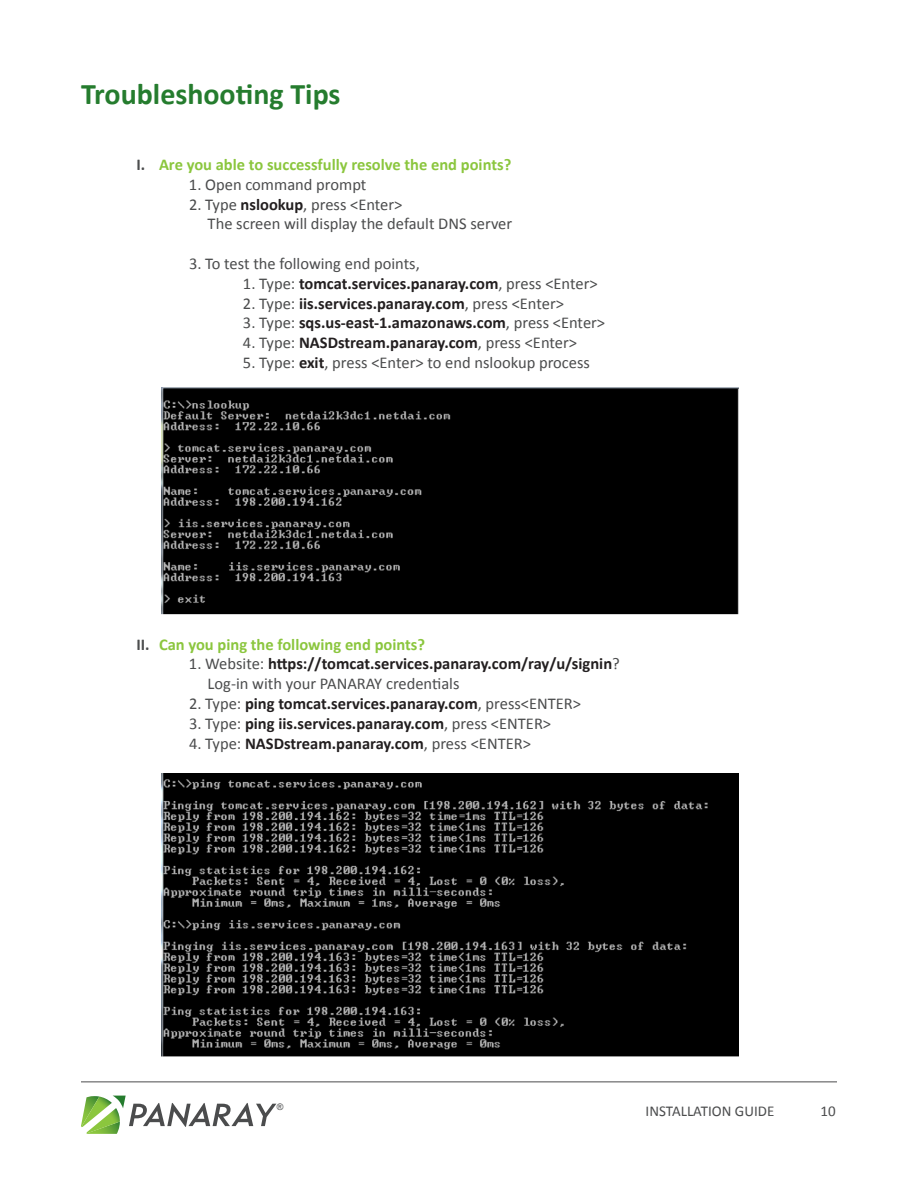
<style>
.page{position:relative;width:918px;height:1188px;background:#fff}
.page>*{position:absolute;margin:0;border:0;box-sizing:border-box;transform-origin:0 0}
.heading_1{font:700 30px "Calibri";color:#257c2e}
.t1{font:700 16.5px/19.8px "Calibri";color:#231f20}
.t2{font:16.5px "Calibri";color:#4b4c4d}
.t3{font:700 16.5px "Calibri";color:#8bc63e}
.t4{font:15px "Calibri";color:#4b4c4d}
.t5{font:9px "Arial";color:#4b4c4d}
.s1{color:#4b4c4d}
.s2{font-weight:700;color:#231f20}
.s3{font-weight:400;color:#4b4c4d}
</style>
<div class="page">
<hr style="left:81px;top:1082px;width:756px;height:1px;background:#4b4c4d">
<svg style="left:81px;top:1096px;width:195px;height:38px"></svg>
<img style="left:161px;top:388px;width:577px;height:227px">
<img style="left:161px;top:774px;width:577px;height:282px">
<p class="heading_1" style="left:81px;top:74px;width:261px">Troubleshooting Tips</p>
<p class="t3" style="left:136px;top:154px;width:376px"><span class="s1">I.</span> Are you able to successfully resolve the end points?</p>
<p class="t2" style="left:189px;top:174px;width:179px">1. Open command prompt</p>
<p class="t2" style="left:189px;top:194px;width:215px">2. Type <span class="s2">nslookup</span>, press &lt;Enter&gt;</p>
<p class="t2" style="left:208px;top:213px;width:306px">The screen will display the default DNS server</p>
<p class="t2" style="left:189px;top:253px;width:232px">3. To test the following end points,</p>
<p class="t1" style="left:243px;top:273px;width:356px"><span class="s3">1. Type:</span> tomcat.services.panaray.com<span class="s3">, press &lt;Enter&gt;</span></p>
<p class="t1" style="left:243px;top:293px;width:323px"><span class="s3">2. Type:</span> iis.services.panaray.com<span class="s3">, press &lt;Enter&gt;</span></p>
<p class="t1" style="left:243px;top:313px;width:364px"><span class="s3">3. Type:</span> sqs.us-east-1.amazonaws.com<span class="s3">, press &lt;Enter&gt;</span></p>
<p class="t1" style="left:243px;top:333px;width:336px"><span class="s3">4. Type:</span> NASDstream.panaray.com<span class="s3">, press &lt;Enter&gt;</span></p>
<p class="t2" style="left:243px;top:352px;width:349px">5. Type: <span class="s2">exit</span>, press &lt;Enter&gt; to end nslookup process</p>
<p class="t3" style="left:136px;top:634px;width:290px"><span class="s1">II.</span> Can you ping the following end points?</p>
<p class="t1" style="left:208px;top:654px;width:414px;text-indent:-19px"><span class="s3">1. Website:</span> https://tomcat.services.panaray.com/ray/u/signin<span class="s3">?<br>Log-in with your PANARAY credentials</span></p>
<p class="t1" style="left:189px;top:694px;width:394px"><span class="s3">2. Type:</span> ping tomcat.services.panaray.com<span class="s3">, press&lt;ENTER&gt;</span></p>
<p class="t1" style="left:189px;top:714px;width:364px"><span class="s3">3. Type:</span> ping iis.services.panaray.com<span class="s3">, press &lt;ENTER&gt;</span></p>
<p class="t1" style="left:189px;top:733px;width:343px"><span class="s3">4. Type:</span> NASDstream.panaray.com<span class="s3">, press &lt;ENTER&gt;</span></p>
<p class="t5" style="left:277px;top:1101px;width:8px">®</p>
<p class="t4" style="left:646px;top:1102px;width:130px">INSTALLATION GUIDE</p>
<p class="t4" style="left:821px;top:1102px;width:17px">10</p>
</div>
